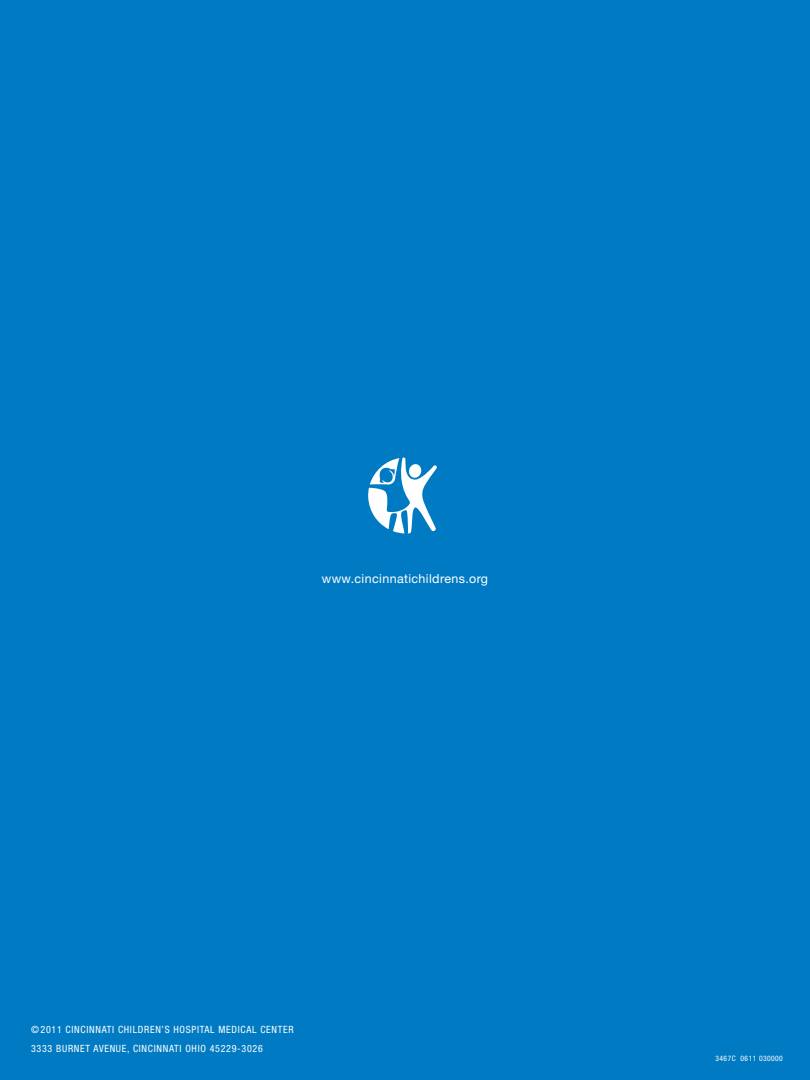
<style>
.page{position:relative;width:810px;height:1080px;background:#007bc3}
.page>*{position:absolute;margin:0;border:0;box-sizing:border-box;transform-origin:0 0}
.t1{font:12.5px "Helvetica Neue LT Std";letter-spacing:.03em;color:#fff}
.t2{font:condensed 10px/18.8px "Helvetica Neue LT Std";letter-spacing:.07em;color:#fff}
.t3{font:condensed 7.5px "Helvetica Neue LT Std";letter-spacing:.06em;color:#fff}
</style>
<div class="page">
<svg style="left:368px;top:458px;width:69px;height:76px"></svg>
<p class="t1" style="left:322px;top:571px;width:168px">www.cincinnatichildrens.org</p>
<p class="t2" style="left:31px;top:1020px;width:264px">©2011 CINCINNATI CHILDREN’S HOSPITAL MEDICAL CENTER<br>3333 BURNET AVENUE, CINCINNATI OHIO 45229-3026</p>
<p class="t3" style="left:716px;top:1054px;width:69px">3467C 0611 030000</p>
</div>
